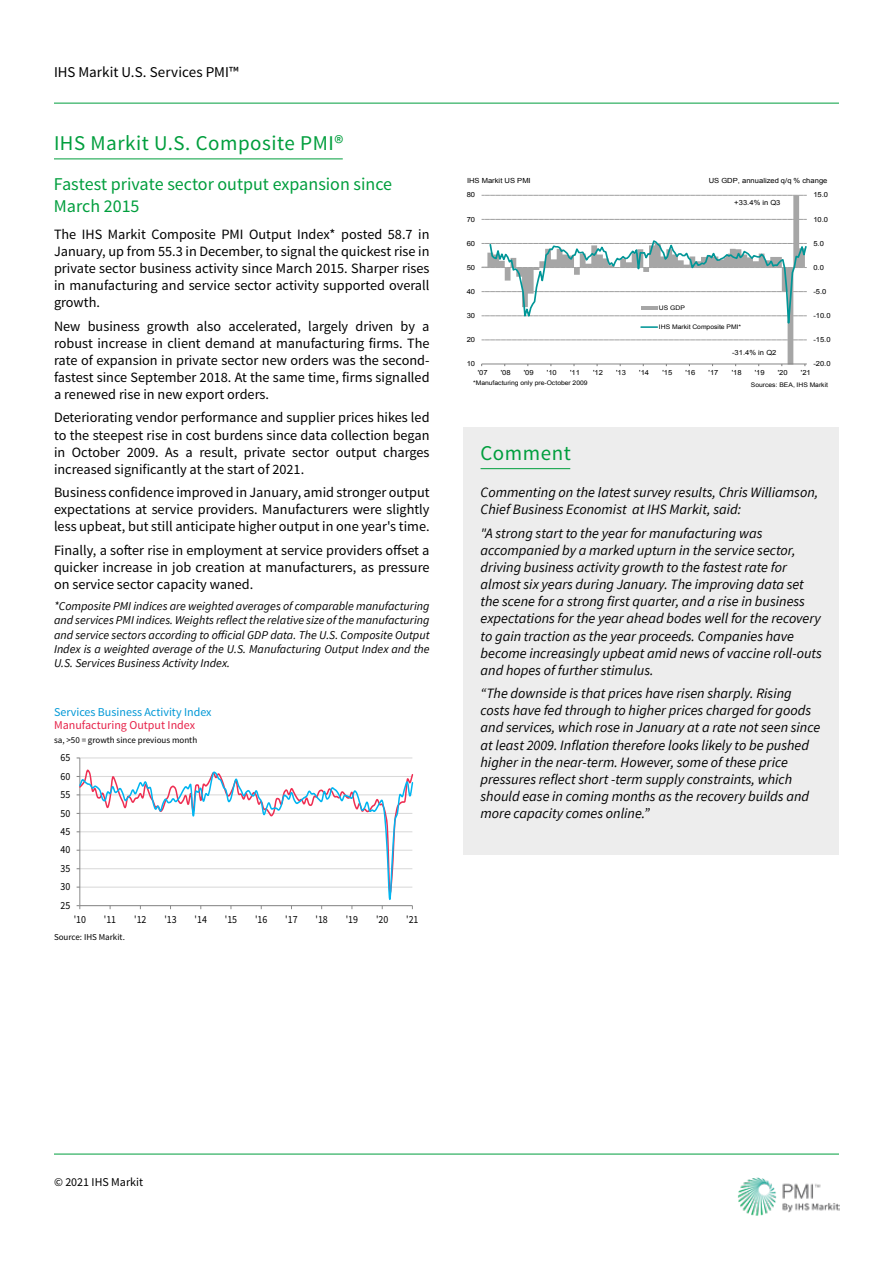
<style>
.page{position:relative;width:893px;height:1263px;background:#fff}
.page>*{position:absolute;margin:0;border:0;box-sizing:border-box;transform-origin:0 0}
.t1{font:21px "Source Sans Pro";letter-spacing:.025em;color:#009e3d}
.t2{font:18px/21.6px "Source Sans Pro";color:#009e3d}
.t3{font:15px "Source Sans Pro";color:#000}
.t4{font:14.25px/17.1px "Source Sans Pro";color:#000;text-align:justify}
.t5{font:italic 14.25px/17.1px "Source Sans Pro";color:#000}
.t6{font:italic 12px/14.4px "Source Sans Pro";color:#000;text-align:justify}
.t7{font:12px "Source Sans Pro";color:#0098d6}
.t8{font:12px "Source Sans Pro";color:#e62249}
.t9{font:12px "Source Sans Pro";color:#000}
.t10{font:10.8px "Source Sans Pro";letter-spacing:-.005em;color:#000;scale:.91 1}
.t11{font:9px "Source Sans Pro";color:#000}
.t12{font:7.05px "Arial";letter-spacing:.005em;color:#000;scale:1.08 1}
.t13{font:6.3px "Arial";letter-spacing:-.005em;color:#000;scale:1.08 1}
</style>
<div class="page">
<hr style="left:54px;top:103px;width:785px;height:1px;background:#009e3d">
<img style="left:738px;top:1177px;width:102px;height:38px">
<hr style="left:54px;top:1154px;width:785px;height:1px;background:#009e3d">
<hr style="left:54px;top:159px;width:289px;height:1px;background:#009e3d">
<svg style="left:482px;top:195px;width:323px;height:169px"></svg>
<hr style="left:482px;top:364px;width:325px;height:1px;background:#808080">
<svg style="left:482px;top:239px;width:325px;height:108px"></svg>
<div style="left:464px;top:487px;width:375px;height:368px;background:#ededed"></div>
<div style="left:464px;top:427px;width:375px;height:60px;background:#ededed"></div>
<hr style="left:481px;top:468px;width:89px;height:1px;background:#009e3d">
<hr style="left:80px;top:757px;width:332px;height:1px;background:#d9d9d9">
<hr style="left:79px;top:758px;width:1px;height:148px;background:#868686">
<svg style="left:77px;top:767px;width:336px;height:142px"></svg>
<p class="t3" style="left:54px;top:63px;width:186px">IHS Markit U.S. Services PMI™</p>
<h1 class="t1" style="left:54px;top:130px;width:291px">IHS Markit U.S. Composite PMI®</h1>
<p class="t2" style="left:54px;top:174px;width:340px">Fastest private sector output expansion since<br>March 2015</p>
<p class="t4" style="left:54px;top:226px;width:377px">The IHS Markit Composite PMI Output Index* posted 58.7 in January, up from 55.3 in December, to signal the quickest rise in private sector business activity since March 2015. Sharper rises in manufacturing and service sector activity supported overall growth.</p>
<p class="t4" style="left:54px;top:317px;width:377px">New business growth also accelerated, largely driven by a robust increase in client demand at manufacturing firms. The rate of expansion in private sector new orders was the second&shy;fastest since September 2018. At the same time, firms signalled a renewed rise in new export orders.</p>
<p class="t4" style="left:54px;top:409px;width:377px">Deteriorating vendor performance and supplier prices hikes led to the steepest rise in cost burdens since data collection began in October 2009. As a result, private sector output charges increased significantly at the start of 2021.</p>
<p class="t4" style="left:54px;top:484px;width:377px">Business confidence improved in January, amid stronger output expectations at service providers. Manufacturers were slightly less upbeat, but still anticipate higher output in one year's time.</p>
<p class="t4" style="left:54px;top:542px;width:377px">Finally, a softer rise in employment at service providers offset a quicker increase in job creation at manufacturers, as pressure on service sector capacity waned.</p>
<p class="t6" style="left:54px;top:599px;width:377px">*Composite PMI indices are weighted averages of comparable manufacturing and services PMI indices. Weights reflect the relative size of the manufacturing and service sectors according to official GDP data. The U.S. Composite Output Index is a weighted average of the U.S. Manufacturing Output Index and the U.S. Services Business Activity Index.</p>
<p class="t7" style="left:54px;top:705px;width:159px">Services Business Activity Index</p>
<p class="t8" style="left:54px;top:718px;width:143px">Manufacturing Output Index</p>
<p class="t11" style="left:54px;top:734px;width:145px">sa, &gt;50 = growth since previous month</p>
<p class="t10" style="left:60px;top:751px;width:12px">65</p>
<p class="t10" style="left:60px;top:769px;width:12px">60</p>
<p class="t10" style="left:60px;top:788px;width:12px">55</p>
<p class="t10" style="left:60px;top:806px;width:12px">50</p>
<p class="t10" style="left:60px;top:825px;width:12px">45</p>
<p class="t10" style="left:60px;top:843px;width:12px">40</p>
<p class="t10" style="left:60px;top:861px;width:12px">35</p>
<p class="t10" style="left:60px;top:880px;width:12px">30</p>
<p class="t10" style="left:60px;top:898px;width:12px">25</p>
<p class="t10" style="left:74px;top:913px;width:15px">'10</p>
<p class="t10" style="left:104px;top:913px;width:15px">'11</p>
<p class="t10" style="left:134px;top:913px;width:15px">'12</p>
<p class="t10" style="left:164px;top:913px;width:15px">'13</p>
<p class="t10" style="left:195px;top:913px;width:15px">'14</p>
<p class="t10" style="left:225px;top:913px;width:15px">'15</p>
<p class="t10" style="left:255px;top:913px;width:15px">'16</p>
<p class="t10" style="left:285px;top:913px;width:15px">'17</p>
<p class="t10" style="left:316px;top:913px;width:15px">'18</p>
<p class="t10" style="left:346px;top:913px;width:15px">'19</p>
<p class="t10" style="left:376px;top:913px;width:15px">'20</p>
<p class="t10" style="left:406px;top:913px;width:15px">'21</p>
<p class="t11" style="left:54px;top:931px;width:73px">Source: IHS Markit.</p>
<p class="t12" style="left:467px;top:176px;width:60px">IHS Markit US PMI</p>
<p class="t12" style="left:709px;top:176px;width:111px">US GDP, annualized q/q % change</p>
<p class="t12" style="left:467px;top:190px;width:9px">80</p>
<p class="t12" style="left:734px;top:198px;width:44px">+33.4% in Q3</p>
<p class="t12" style="left:813px;top:190px;width:15px">15.0</p>
<p class="t12" style="left:467px;top:214px;width:9px">70</p>
<p class="t12" style="left:813px;top:214px;width:15px">10.0</p>
<p class="t12" style="left:467px;top:239px;width:9px">60</p>
<p class="t12" style="left:813px;top:239px;width:11px">5.0</p>
<p class="t12" style="left:467px;top:263px;width:9px">50</p>
<p class="t12" style="left:813px;top:263px;width:11px">0.0</p>
<p class="t12" style="left:467px;top:287px;width:9px">40</p>
<p class="t12" style="left:813px;top:287px;width:14px">-5.0</p>
<p class="t12" style="left:467px;top:311px;width:9px">30</p>
<p class="t13" style="left:659px;top:304px;width:25px">US GDP</p>
<p class="t13" style="left:659px;top:323px;width:78px">IHS Markit Composite PMI*</p>
<p class="t12" style="left:813px;top:311px;width:18px">-10.0</p>
<p class="t12" style="left:467px;top:335px;width:9px">20</p>
<p class="t12" style="left:813px;top:335px;width:18px">-15.0</p>
<p class="t12" style="left:732px;top:347px;width:43px">-31.4% in Q2</p>
<p class="t13" style="left:751px;top:380px;width:73px">Sources: BEA, IHS Markit</p>
<p class="t12" style="left:467px;top:359px;width:9px">10</p>
<p class="t12" style="left:813px;top:359px;width:18px">-20.0</p>
<p class="t12" style="left:478px;top:367px;width:11px">'07</p>
<p class="t12" style="left:501px;top:367px;width:11px">'08</p>
<p class="t12" style="left:524px;top:367px;width:11px">'09</p>
<p class="t12" style="left:547px;top:367px;width:11px">'10</p>
<p class="t12" style="left:570px;top:367px;width:11px">'11</p>
<p class="t12" style="left:593px;top:367px;width:11px">'12</p>
<p class="t12" style="left:616px;top:367px;width:11px">'13</p>
<p class="t12" style="left:639px;top:367px;width:11px">'14</p>
<p class="t12" style="left:662px;top:367px;width:11px">'15</p>
<p class="t12" style="left:685px;top:367px;width:11px">'16</p>
<p class="t12" style="left:709px;top:367px;width:11px">'17</p>
<p class="t12" style="left:732px;top:367px;width:11px">'18</p>
<p class="t12" style="left:755px;top:367px;width:11px">'19</p>
<p class="t12" style="left:778px;top:367px;width:11px">'20</p>
<p class="t12" style="left:801px;top:367px;width:11px">'21</p>
<p class="t13" style="left:473px;top:379px;width:107px">*Manufacturing only pre-October 2009</p>
<h1 class="t1" style="left:481px;top:440px;width:92px">Comment</h1>
<p class="t5" style="left:481px;top:484px;width:339px">Commenting on the latest survey results, Chris Williamson,<br>Chief Business Economist at IHS Markit, said:</p>
<p class="t5" style="left:481px;top:525px;width:343px">"A strong start to the year for manufacturing was accompanied by a marked upturn in the service sector, driving business activity growth to the fastest rate for almost six years during January. The improving data set the scene for a strong first quarter, and a rise in business expectations for the year ahead bodes well for the recovery to gain traction as the year proceeds. Companies have become increasingly upbeat amid news of vaccine roll-outs and hopes of further stimulus.</p>
<p class="t5" style="left:481px;top:685px;width:341px">“The downside is that prices have risen sharply. Rising costs have fed through to higher prices charged for goods and services, which rose in January at a rate not seen since at least 2009. Inflation therefore looks likely to be pushed higher in the near-term. However, some of these price pressures reflect short -term supply constraints, which should ease in coming months as the recovery builds and more capacity comes online.”</p>
<p class="t9" style="left:54px;top:1175px;width:91px">© 2021 IHS Markit</p>
</div>
